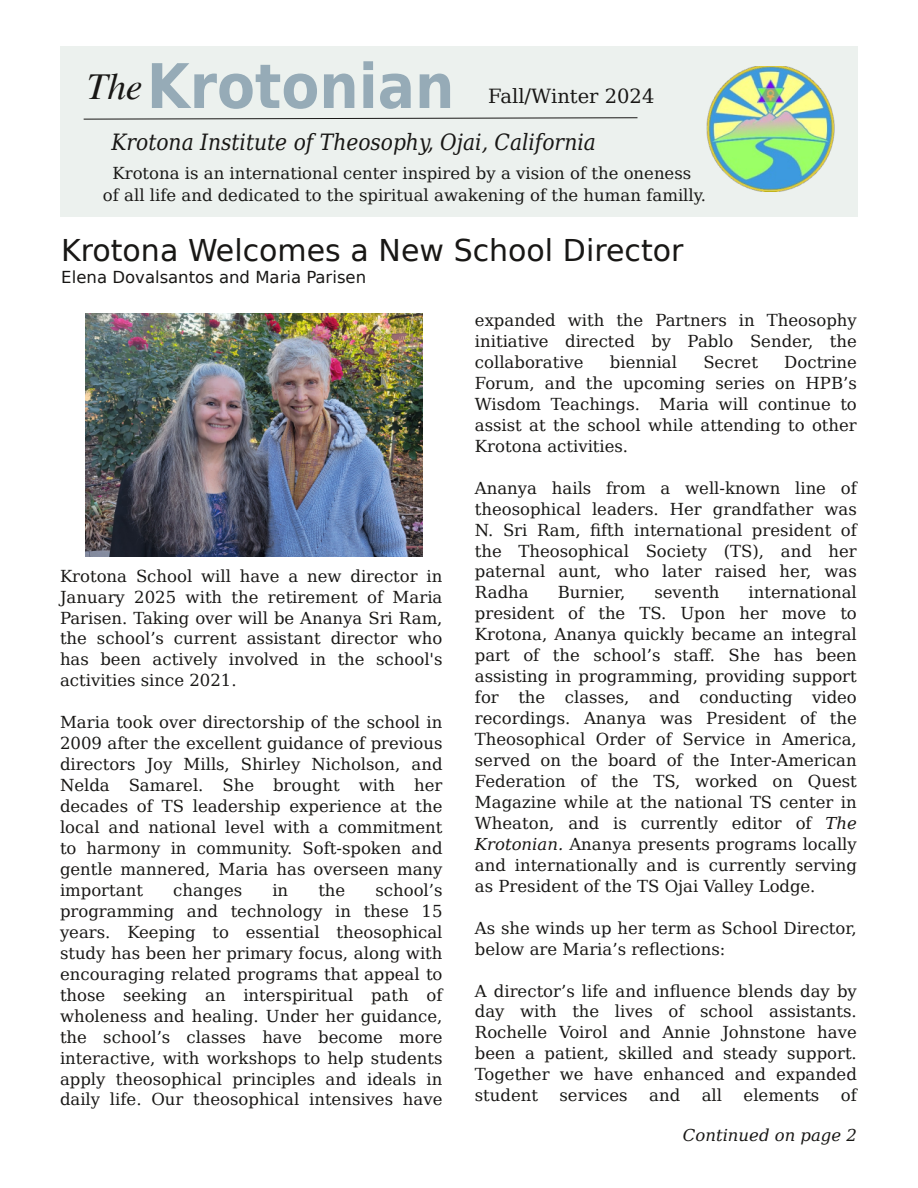
<style>
.page{position:relative;width:918px;height:1188px;background:#fff}
.page>*{position:absolute;margin:0;border:0;box-sizing:border-box;transform-origin:0 0}
.t1{font:700 61.5px "DejaVu Sans Condensed";color:#96abb7}
.t2{font:30px "DejaVu Sans";color:#181715}
.t3{font:italic 22.5px "DejaVu Serif Condensed";color:#181715}
.t4{font:19.5px "DejaVu Serif";color:#181715}
.t5{font:16.5px/21px "DejaVu Serif";color:#181715;text-align:justify}
.t6{font:16.5px "DejaVu Sans";color:#181715}
.t7{font:italic 16.5px "DejaVu Serif";color:#181715}
.s1{font-family:"Free Serif";font-weight:400;font-style:italic;font-size:37.5px;color:#181715}
.s2{font-style:italic}
</style>
<div class="page">
<div style="left:60px;top:47px;width:798px;height:170px;background:#ecf1ee"></div>
<svg style="left:83px;top:117px;width:555px;height:3px"></svg>
<img style="left:707px;top:66px;width:127px;height:126px">
<img style="left:85px;top:313px;width:338px;height:244px">
<h1 class="t1" style="left:85px;top:51px;width:370px"><span class="s1">The</span>Krotonian</h1>
<p class="t4" style="left:488px;top:85px;width:168px">Fall/Winter 2024</p>
<h3 class="t3" style="left:111px;top:129px;width:486px">Krotona Institute of Theosophy, Ojai, California</h3>
<p class="t5" style="left:103px;top:162px;width:605px;line-height:22.5px;text-align:center">Krotona is an international center inspired by a vision of the oneness<br>of all life and dedicated to the spiritual awakening of the human familly.</p>
<h2 class="t2" style="left:61px;top:233px;width:624px">Krotona Welcomes a New School Director</h2>
<p class="t6" style="left:61px;top:268px;width:306px">Elena Dovalsantos and Maria Parisen</p>
<p class="t5" style="left:60px;top:565px;width:384px">Krotona School will have a new director in January 2025 with the retirement of Maria Parisen. Taking over will be Ananya Sri Ram, the school’s current assistant director who has been actively involved in the school's activities since 2021.</p>
<p class="t5" style="left:60px;top:712px;width:384px">Maria took over directorship of the school in 2009 after the excellent guidance of previous directors Joy Mills, Shirley Nicholson, and Nelda Samarel. She brought with her decades of TS leadership experience at the local and national level with a commitment to harmony in community. Soft-spoken and gentle mannered, Maria has overseen many important</p>
<p class="t5" style="left:60px;top:880px;width:384px;text-indent:315px">school’s programming and technology in these 15 years. Keeping to essential theosophical study has been her primary focus, along with encouraging related programs that appeal to those seeking an interspiritual path of wholeness and healing. Under her guidance, the school’s classes have become more interactive, with workshops to help students apply theosophical principles and ideals in daily life. Our theosophical intensives have</p>
<p class="t5" style="left:173px;top:880px;width:71px">changes</p>
<p class="t5" style="left:272px;top:880px;width:17px">in</p>
<p class="t5" style="left:318px;top:880px;width:29px">the</p>
<p class="t5" style="left:475px;top:310px;width:383px">expanded with the Partners in Theosophy initiative directed by Pablo Sender, the collaborative</p>
<p class="t5" style="left:610px;top:352px;width:69px">biennial</p>
<p class="t5" style="left:703px;top:352px;width:56px">Secret</p>
<p class="t5" style="left:475px;top:352px;width:384px;text-indent:309px">Doctrine Forum, and the upcoming series on HPB’s Wisdom Teachings. Maria will continue to assist at the school while attending to other Krotona activities.</p>
<p class="t5" style="left:475px;top:477px;width:384px">Ananya hails from a well-known line of theosophical leaders. Her grandfather was N. Sri Ram, fifth international president of the Theosophical Society (TS), and her paternal aunt, who later raised her, was Radha</p>
<p class="t5" style="left:475px;top:582px;width:384px;text-indent:274px">international president of the TS. Upon her move to Krotona, Ananya quickly became an integral part of the school’s staff. She has been assisting in programming, providing support for the classes, and conducting video recordings. Ananya was President of the Theosophical Order of Service in America, served on the board of the Inter-American Federation of the TS, worked on Quest Magazine while at the national TS center in Wheaton, and is currently editor of <span class="s2">The Krotonian.</span> Ananya presents programs locally and internationally and is currently serving as President of the TS Ojai Valley Lodge.</p>
<p class="t5" style="left:475px;top:917px;width:383px">As she winds up her term as School Director, below are Maria’s reflections:</p>
<p class="t5" style="left:475px;top:980px;width:384px">A director’s life and influence blends day by day with the lives of school assistants.<br>Rochelle Voirol and Annie Johnstone have been a patient, skilled and steady support.<br>Together we have enhanced and expanded student</p>
<p class="t5" style="left:558px;top:582px;width:69px">Burnier,</p>
<p class="t5" style="left:655px;top:582px;width:67px">seventh</p>
<p class="t5" style="left:560px;top:1085px;width:70px">services</p>
<p class="t5" style="left:649px;top:1085px;width:33px">and</p>
<p class="t5" style="left:702px;top:1085px;width:22px">all</p>
<p class="t5" style="left:744px;top:1085px;width:77px">elements</p>
<p class="t5" style="left:841px;top:1085px;width:18px">of</p>
<p class="t7" style="left:683px;top:1125px;width:175px">Continued on page 2</p>
</div>
